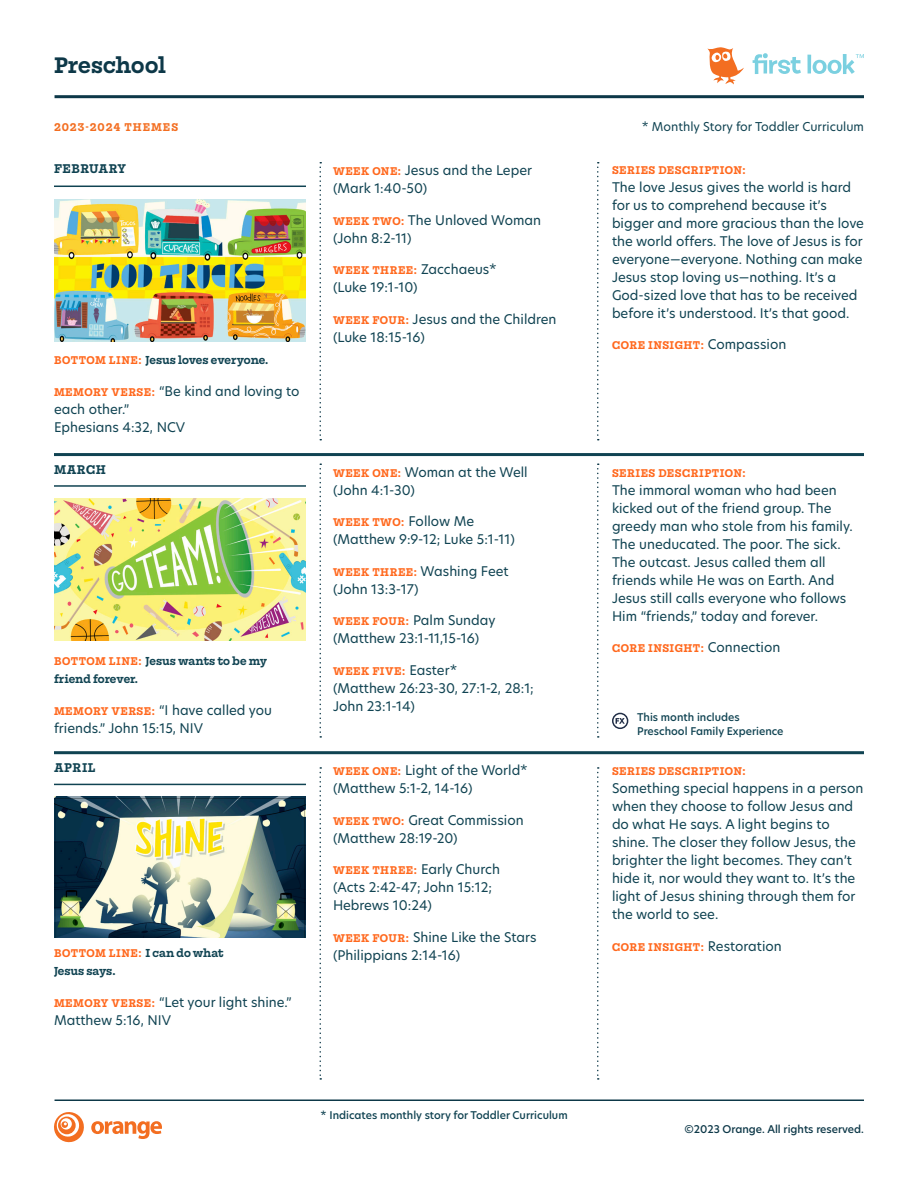
<style>
.page{position:relative;width:918px;height:1188px;background:#fff}
.page>*{position:absolute;margin:0;border:0;box-sizing:border-box;transform-origin:0 0}
.t1{font:700 24px "Mortise";color:#0d3848}
.t2{font:700 13.5px "Mortise";letter-spacing:.04em;color:#104352}
.Description{font:13.2px/18px "New Hero";color:#104352}
.Description-2{font:700 12.3px/18px "Mortise";color:#104352}
.Description-3{font:700 12px "Mortise";letter-spacing:.04em;color:#ff681d}
.Description-4{font:12px "New Hero";color:#104352}
.t3{font:700 12px "Mortise";letter-spacing:.08em;color:#f36e21}
.t4{font:500 10.5px/13.5px "New Hero";color:#104352}
.t5{font:500 10.5px "New Hero";color:#0d3848}
.s1{font-size:12px;color:#ff681d}
.s2{font-family:"Mortise";font-weight:700;font-size:12px;color:#ff681d}
.s3{font-size:12.3px;color:#104352}
.s4{font-family:"New Hero";font-weight:400;font-size:13.2px;color:#104352}
</style>
<div class="page">
<hr style="left:55px;top:95px;width:809px;height:3px;background:#0d3848">
<svg style="left:707px;top:47px;width:37px;height:37px"></svg>
<svg style="left:753px;top:53px;width:111px;height:21px"></svg>
<hr style="left:55px;top:1100px;width:809px;height:1px;background:#0d3848">
<svg style="left:54px;top:1112px;width:108px;height:31px"></svg>
<img style="left:54px;top:200px;width:252px;height:141px">
<img style="left:54px;top:499px;width:252px;height:141px">
<img style="left:54px;top:796px;width:252px;height:142px">
<hr style="left:54px;top:453px;width:810px;height:3px;background:#104352">
<hr style="left:54px;top:485px;width:252px;height:2px;background:#104352">
<hr style="left:54px;top:186px;width:252px;height:1px;background:#104352">
<hr style="left:54px;top:784px;width:252px;height:1px;background:#104352">
<hr style="left:54px;top:751px;width:810px;height:3px;background:#104352">
<div style="left:612px;top:713px;width:16px;height:16px;border:2px solid #212e47;border-radius:50%"></div>
<svg style="left:616px;top:718px;width:9px;height:6px"></svg>
<svg style="left:320px;top:767px;width:1px;height:313px"></svg>
<svg style="left:320px;top:464px;width:1px;height:274px"></svg>
<svg style="left:320px;top:162px;width:1px;height:278px"></svg>
<svg style="left:597px;top:767px;width:2px;height:313px"></svg>
<svg style="left:597px;top:464px;width:2px;height:274px"></svg>
<svg style="left:597px;top:162px;width:2px;height:278px"></svg>
<h1 class="t1" style="left:54px;top:53px;width:114px">Preschool</h1>
<p class="t3" style="left:54px;top:121px;width:126px">2023-2024 THEMES</p>
<p class="t2" style="left:54px;top:161px;width:74px">FEBRUARY</p>
<p class="Description-2" style="left:54px;top:351px;width:216px"><span class="s1">BOTTOM LINE:</span> Jesus loves everyone.</p>
<p class="Description" style="left:54px;top:381px;width:247px"><span class="s2">MEMORY VERSE:</span> “Be kind and loving to each other.”<br>Ephesians 4:32, NCV</p>
<p class="t2" style="left:54px;top:463px;width:54px">MARCH</p>
<p class="Description-2" style="left:54px;top:652px;width:215px"><span class="s1">BOTTOM LINE:</span> Jesus wants to be my friend forever.</p>
<p class="Description" style="left:54px;top:701px;width:219px"><span class="s2">MEMORY VERSE:</span> “I have called you friends.” John 15:15, NIV</p>
<p class="t2" style="left:54px;top:761px;width:43px">APRIL</p>
<p class="Description-3" style="left:54px;top:947px;width:171px">BOTTOM LINE: <span class="s3">I can do what</span></p>
<p class="Description-2" style="left:54px;top:962px;width:63px">Jesus says.</p>
<p class="Description" style="left:54px;top:993px;width:239px"><span class="s2">MEMORY VERSE:</span> “Let your light shine.”<br>Matthew 5:16, NIV</p>
<p class="Description" style="left:333px;top:161px;width:201px"><span class="s2">WEEK ONE:</span> Jesus and the Leper (Mark 1:40-50)</p>
<p class="Description" style="left:333px;top:211px;width:210px"><span class="s2">WEEK TWO:</span> The Unloved Woman (John 8:2-11)</p>
<p class="Description-3" style="left:333px;top:264px;width:165px">WEEK THREE: <span class="s4">Zacchaeus*</span></p>
<p class="Description" style="left:333px;top:278px;width:86px">(Luke 19:1-10)</p>
<p class="Description" style="left:333px;top:310px;width:225px"><span class="s2">WEEK FOUR:</span> Jesus and the Children (Luke 18:15-16)</p>
<p class="Description" style="left:333px;top:463px;width:196px"><span class="s2">WEEK ONE:</span> Woman at the Well (John 4:1-30)</p>
<p class="Description-3" style="left:333px;top:516px;width:143px">WEEK TWO: <span class="s4">Follow Me</span></p>
<p class="Description" style="left:333px;top:530px;width:183px">(Matthew 9:9-12; Luke 5:1-11)</p>
<p class="Description" style="left:333px;top:562px;width:177px"><span class="s2">WEEK THREE:</span> Washing Feet (John 13:3-17)</p>
<p class="Description" style="left:333px;top:611px;width:164px"><span class="s2">WEEK FOUR:</span> Palm Sunday (Matthew 23:1-11,15-16)</p>
<p class="Description-3" style="left:333px;top:665px;width:126px">WEEK FIVE: <span class="s4">Easter*</span></p>
<p class="Description" style="left:333px;top:679px;width:202px">(Matthew 26:23-30, 27:1-2, 28:1;<br>John 23:1-14)</p>
<p class="Description" style="left:333px;top:761px;width:196px"><span class="s2">WEEK ONE:</span> Light of the World* (Matthew 5:1-2, 14-16)</p>
<p class="Description" style="left:333px;top:811px;width:192px"><span class="s2">WEEK TWO:</span> Great Commission (Matthew 28:19-20)</p>
<p class="Description" style="left:333px;top:860px;width:168px"><span class="s2">WEEK THREE:</span> Early Church (Acts 2:42-47; John 15:12;<br>Hebrews 10:24)</p>
<p class="Description" style="left:333px;top:928px;width:205px"><span class="s2">WEEK FOUR:</span> Shine Like the Stars (Philippians 2:14-16)</p>
<p class="t4" style="left:321px;top:1108px;width:249px">* Indicates monthly story for Toddler Curriculum</p>
<p class="Description-4" style="left:642px;top:119px;width:224px">* Monthly Story for Toddler Curriculum</p>
<p class="Description-3" style="left:612px;top:164px;width:135px">SERIES DESCRIPTION:</p>
<p class="Description" style="left:612px;top:178px;width:254px">The love Jesus gives the world is hard for us to comprehend because it’s bigger and more gracious than the love the world offers. The love of Jesus is for everyone—everyone. Nothing can make Jesus stop loving us—nothing. It’s a God-sized love that has to be received before it’s understood. It’s that good.</p>
<p class="Description-3" style="left:612px;top:339px;width:176px">CORE INSIGHT: <span class="s4">Compassion</span></p>
<p class="Description-3" style="left:612px;top:467px;width:135px">SERIES DESCRIPTION:</p>
<p class="Description" style="left:612px;top:481px;width:242px">The immoral woman who had been kicked out of the friend group. The greedy man who stole from his family.<br>The uneducated. The poor. The sick.<br>The outcast. Jesus called them all friends while He was on Earth. And Jesus still calls everyone who follows Him “friends,” today and forever.</p>
<p class="Description-3" style="left:612px;top:642px;width:170px">CORE INSIGHT: <span class="s4">Connection</span></p>
<p class="t4" style="left:637px;top:710px;width:148px">This month includes<br>Preschool Family Experience</p>
<p class="Description-3" style="left:612px;top:765px;width:135px">SERIES DESCRIPTION:</p>
<p class="Description" style="left:612px;top:779px;width:253px">Something special happens in a person when they choose to follow Jesus and do what He says. A light begins to shine. The closer they follow Jesus, the brighter the light becomes. They can’t hide it, nor would they want to. It’s the light of Jesus shining through them for the world to see.</p>
<p class="Description-3" style="left:612px;top:940px;width:171px">CORE INSIGHT: <span class="s4">Restoration</span></p>
<p class="t5" style="left:684px;top:1122px;width:181px">©2023 Orange. All rights reserved.</p>
</div>
